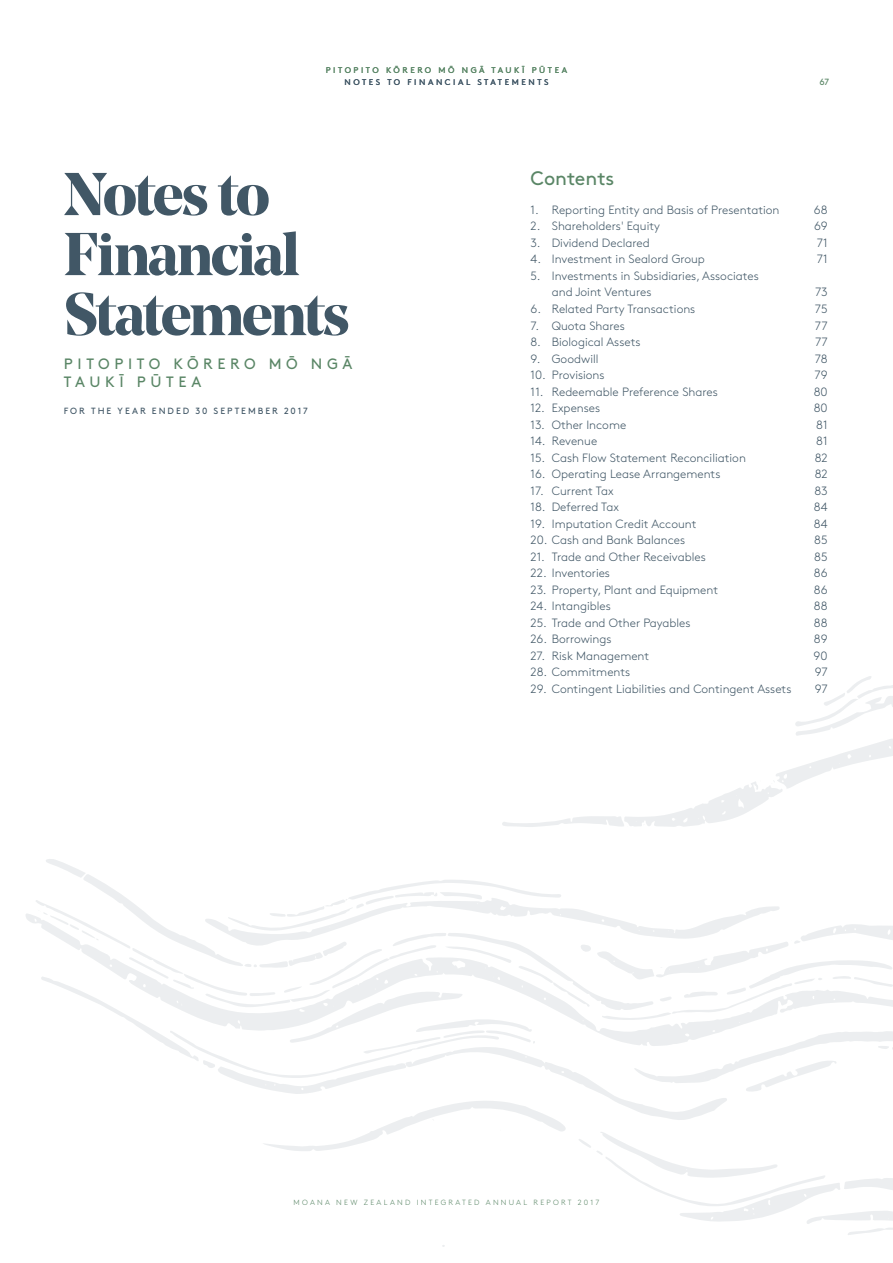
<style>
.page{position:relative;width:893px;height:1263px;background:#fff}
.page>*{position:absolute;margin:0;border:0;box-sizing:border-box;transform-origin:0 0}
.t1{font:700 60px/60px "Noe Display";letter-spacing:-.04em;color:#415766}
.t2{font:19.5px "Brown Pro";color:#5a8666}
.t3{font:15px/18px "Brown Pro";letter-spacing:.31em;color:#5a8666}
.t4{font:300 12px/16.5px "Brown Pro";color:#415766}
.t5{font:9px "Brown Pro";letter-spacing:.22em;color:#415766}
.t6{font:9px "Brown Pro";color:#5a8666}
.t7{font:8.25px "Brown Pro";letter-spacing:.31em;color:#5a8666}
.t8{font:8.25px "Brown Pro";letter-spacing:.31em;color:#415766}
.t9{font:300 7.5px "Brown Pro";letter-spacing:.3em;color:#5a8666}
</style>
<div class="page">
<svg style="left:35px;top:859px;width:858px;height:388px"></svg>
<svg style="left:502px;top:676px;width:391px;height:151px"></svg>
<p class="t7" style="left:326px;top:64px;width:243px">PITOPITO KŌRERO MŌ NGĀ TAUKĪ PŪTEA</p>
<p class="t8" style="left:345px;top:76px;width:205px">NOTES TO FINANCIAL STATEMENTS</p>
<p class="t6" style="left:819px;top:75px;width:11px">67</p>
<h1 class="t1" style="left:64px;top:163px;width:287px">Notes to<br>Financial<br>Statements</h1>
<p class="t3" style="left:64px;top:353px;width:290px">PITOPITO KŌRERO MŌ NGĀ<br>TAUKĪ PŪTEA</p>
<p class="t5" style="left:64px;top:404px;width:245px">FOR THE YEAR ENDED 30 SEPTEMBER 2017</p>
<h2 class="t2" style="left:531px;top:163px;width:85px">Contents</h2>
<p class="t4" style="left:531px;top:201px;width:250px">1. Reporting Entity and Basis of Presentation</p>
<p class="t4" style="left:814px;top:201px;width:15px">68</p>
<p class="t4" style="left:531px;top:217px;width:131px">2. Shareholders' Equity</p>
<p class="t4" style="left:814px;top:217px;width:15px">69</p>
<p class="t4" style="left:531px;top:234px;width:121px">3. Dividend Declared</p>
<p class="t4" style="left:817px;top:234px;width:12px">71</p>
<p class="t4" style="left:531px;top:250px;width:176px">4. Investment in Sealord Group</p>
<p class="t4" style="left:817px;top:250px;width:12px">71</p>
<p class="t4" style="left:552px;top:267px;width:209px;text-indent:-21px">5. Investments in Subsidiaries, Associates and Joint Ventures</p>
<p class="t4" style="left:815px;top:283px;width:14px">73</p>
<p class="t4" style="left:531px;top:300px;width:166px">6. Related Party Transactions</p>
<p class="t4" style="left:815px;top:300px;width:14px">75</p>
<p class="t4" style="left:531px;top:316px;width:96px">7. Quota Shares</p>
<p class="t4" style="left:815px;top:316px;width:14px">77</p>
<p class="t4" style="left:531px;top:333px;width:112px">8. Biological Assets</p>
<p class="t4" style="left:815px;top:333px;width:14px">77</p>
<p class="t4" style="left:531px;top:349px;width:70px">9. Goodwill</p>
<p class="t4" style="left:815px;top:349px;width:14px">78</p>
<p class="t4" style="left:531px;top:366px;width:76px">10. Provisions</p>
<p class="t4" style="left:815px;top:366px;width:15px">79</p>
<p class="t4" style="left:531px;top:382px;width:189px">11. Redeemable Preference Shares</p>
<p class="t4" style="left:814px;top:382px;width:15px">80</p>
<p class="t4" style="left:531px;top:399px;width:71px">12. Expenses</p>
<p class="t4" style="left:814px;top:399px;width:15px">80</p>
<p class="t4" style="left:531px;top:415px;width:97px">13. Other Income</p>
<p class="t4" style="left:816px;top:415px;width:13px">81</p>
<p class="t4" style="left:531px;top:432px;width:68px">14. Revenue</p>
<p class="t4" style="left:816px;top:432px;width:13px">81</p>
<p class="t4" style="left:531px;top:448px;width:217px">15. Cash Flow Statement Reconciliation</p>
<p class="t4" style="left:815px;top:448px;width:15px">82</p>
<p class="t4" style="left:531px;top:465px;width:192px">16. Operating Lease Arrangements</p>
<p class="t4" style="left:815px;top:465px;width:15px">82</p>
<p class="t4" style="left:531px;top:481px;width:84px">17. Current Tax</p>
<p class="t4" style="left:814px;top:481px;width:15px">83</p>
<p class="t4" style="left:531px;top:498px;width:90px">18. Deferred Tax</p>
<p class="t4" style="left:814px;top:498px;width:15px">84</p>
<p class="t4" style="left:531px;top:514px;width:167px">19. Imputation Credit Account</p>
<p class="t4" style="left:814px;top:514px;width:15px">84</p>
<p class="t4" style="left:531px;top:531px;width:156px">20. Cash and Bank Balances</p>
<p class="t4" style="left:814px;top:531px;width:15px">85</p>
<p class="t4" style="left:531px;top:547px;width:177px">21. Trade and Other Receivables</p>
<p class="t4" style="left:814px;top:547px;width:15px">85</p>
<p class="t4" style="left:531px;top:564px;width:81px">22. Inventories</p>
<p class="t4" style="left:814px;top:564px;width:15px">86</p>
<p class="t4" style="left:531px;top:580px;width:189px">23. Property, Plant and Equipment</p>
<p class="t4" style="left:814px;top:580px;width:15px">86</p>
<p class="t4" style="left:531px;top:597px;width:82px">24. Intangibles</p>
<p class="t4" style="left:814px;top:597px;width:15px">88</p>
<p class="t4" style="left:531px;top:613px;width:161px">25. Trade and Other Payables</p>
<p class="t4" style="left:814px;top:613px;width:15px">88</p>
<p class="t4" style="left:531px;top:630px;width:83px">26. Borrowings</p>
<p class="t4" style="left:814px;top:630px;width:15px">89</p>
<p class="t4" style="left:531px;top:646px;width:120px">27. Risk Management</p>
<p class="t4" style="left:814px;top:646px;width:15px">90</p>
<p class="t4" style="left:531px;top:663px;width:101px">28. Commitments</p>
<p class="t4" style="left:815px;top:663px;width:14px">97</p>
<p class="t4" style="left:531px;top:679px;width:262px">29. Contingent Liabilities and Contingent Assets</p>
<p class="t4" style="left:815px;top:679px;width:14px">97</p>
<p class="t9" style="left:294px;top:1197px;width:307px">MOANA NEW ZEALAND INTEGRATED ANNUAL REPORT 2017</p>
</div>
